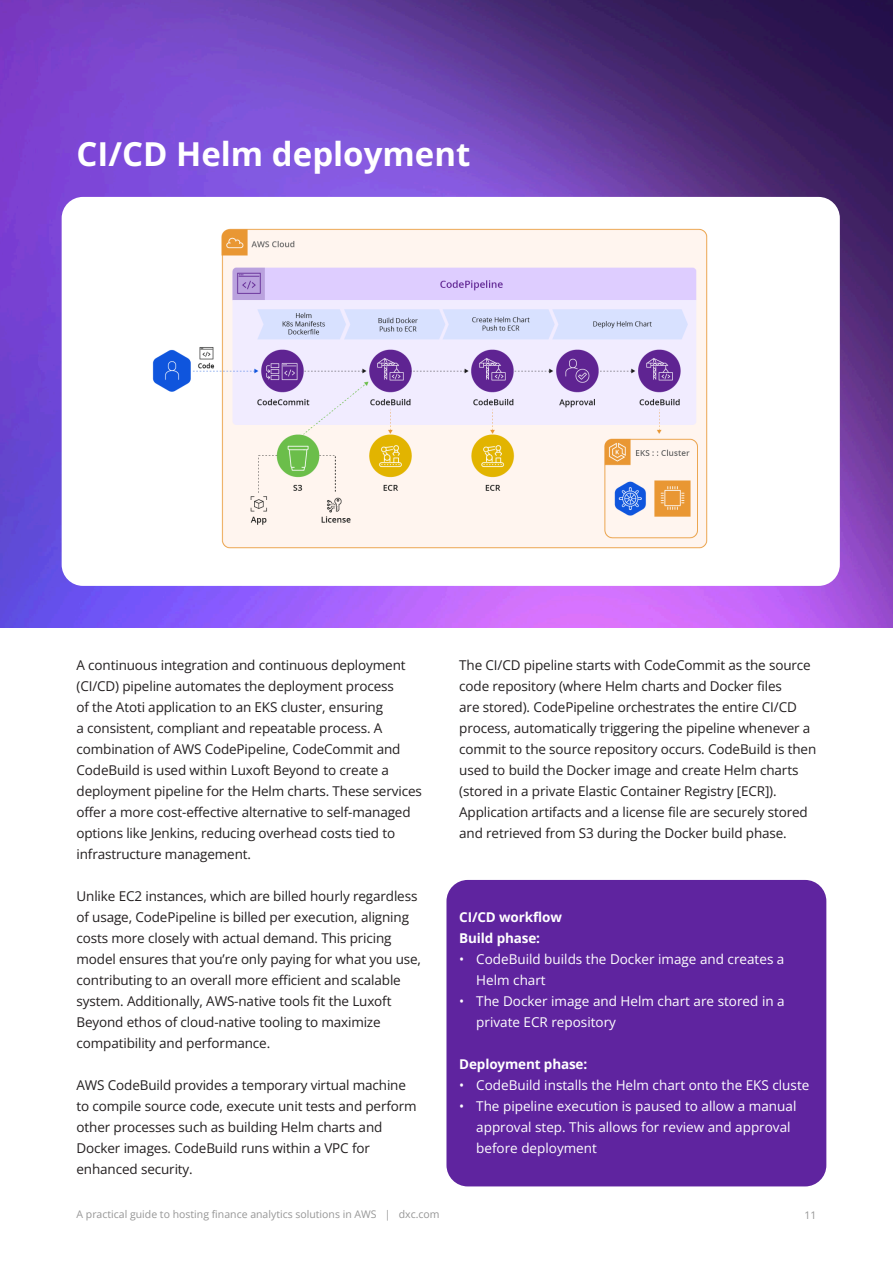
<style>
.page{position:relative;width:893px;height:1263px;background:#fff}
.page>*{position:absolute;margin:0;border:0;box-sizing:border-box;transform-origin:0 0}
.H1_Heading_Bold_22_28_pt{font:700 33px "Open Sans";color:#fff}
.Body_Copy_Regular_9_10_8pt{font:13.5px/21px "Open Sans";letter-spacing:-.01em;color:#231f20}
.t1{font:13.5px/21px "Open Sans";color:#fff}
.Body_Copy_Regular_9_10_8pt-2{font:700 13.5px/21px "Open Sans";letter-spacing:-.01em;color:#fff}
.t2{font:10.5px "Open Sans";color:#969696}
</style>
<div class="page">
<div style="left:446px;top:880px;width:380px;height:306px;background:#5f249f;border-radius:21px"></div>
<img style="left:0;top:0;width:893px;height:628px">
<div style="left:62px;top:197px;width:778px;height:389px;background:#fff;border-radius:21px"></div>
<img style="left:152px;top:228px;width:556px;height:321px">
<p class="H1_Heading_Bold_22_28_pt" style="left:77px;top:131px;width:395px">CI/CD Helm deployment</p>
<p class="Body_Copy_Regular_9_10_8pt" style="left:77px;top:654px;width:347px">A continuous integration and continuous deployment (CI/CD) pipeline automates the deployment process<br>of the Atoti application to an EKS cluster, ensuring<br>a consistent, compliant and repeatable process. A combination of AWS CodePipeline, CodeCommit and CodeBuild is used within Luxoft Beyond to create a deployment pipeline for the Helm charts. These services offer a more cost-effective alternative to self-managed options like Jenkins, reducing overhead costs tied to infrastructure management.</p>
<p class="Body_Copy_Regular_9_10_8pt" style="left:77px;top:885px;width:346px">Unlike EC2 instances, which are billed hourly regardless of usage, CodePipeline is billed per execution, aligning costs more closely with actual demand. This pricing model ensures that you’re only paying for what you use, contributing to an overall more efficient and scalable system. Additionally, AWS-native tools fit the Luxoft Beyond ethos of cloud-native tooling to maximize compatibility and performance.</p>
<p class="Body_Copy_Regular_9_10_8pt" style="left:77px;top:1074px;width:342px">AWS CodeBuild provides a temporary virtual machine to compile source code, execute unit tests and perform other processes such as building Helm charts and Docker images. CodeBuild runs within a VPC for enhanced security.</p>
<p class="Body_Copy_Regular_9_10_8pt" style="left:459px;top:654px;width:359px">The CI/CD pipeline starts with CodeCommit as the source code repository (where Helm charts and Docker files<br>are stored). CodePipeline orchestrates the entire CI/CD process, automatically triggering the pipeline whenever a commit to the source repository occurs. CodeBuild is then used to build the Docker image and create Helm charts (stored in a private Elastic Container Registry [ECR]).<br>Application artifacts and a license file are securely stored and retrieved from S3 during the Docker build phase.</p>
<p class="Body_Copy_Regular_9_10_8pt-2" style="left:459px;top:906px;width:104px">CI/CD workflow<br>Build phase:</p>
<p class="t1" style="left:476px;top:948px;width:310px;text-indent:-17px">• CodeBuild builds the Docker image and creates a<br>Helm chart</p>
<p class="t1" style="left:476px;top:990px;width:310px;text-indent:-17px">• The Docker image and Helm chart are stored in a private ECR repository</p>
<p class="Body_Copy_Regular_9_10_8pt-2" style="left:459px;top:1053px;width:130px">Deployment phase:</p>
<p class="t1" style="left:459px;top:1074px;width:352px">• CodeBuild installs the Helm chart onto the EKS cluste</p>
<p class="t1" style="left:476px;top:1095px;width:322px;text-indent:-17px">• The pipeline execution is paused to allow a manual approval step. This allows for review and approval before deployment</p>
<p class="t2" style="left:77px;top:1207px;width:365px">A practical guide to hosting finance analytics solutions in AWS | dxc.com</p>
<p class="t2" style="left:804px;top:1208px;width:14px">11</p>
</div>
